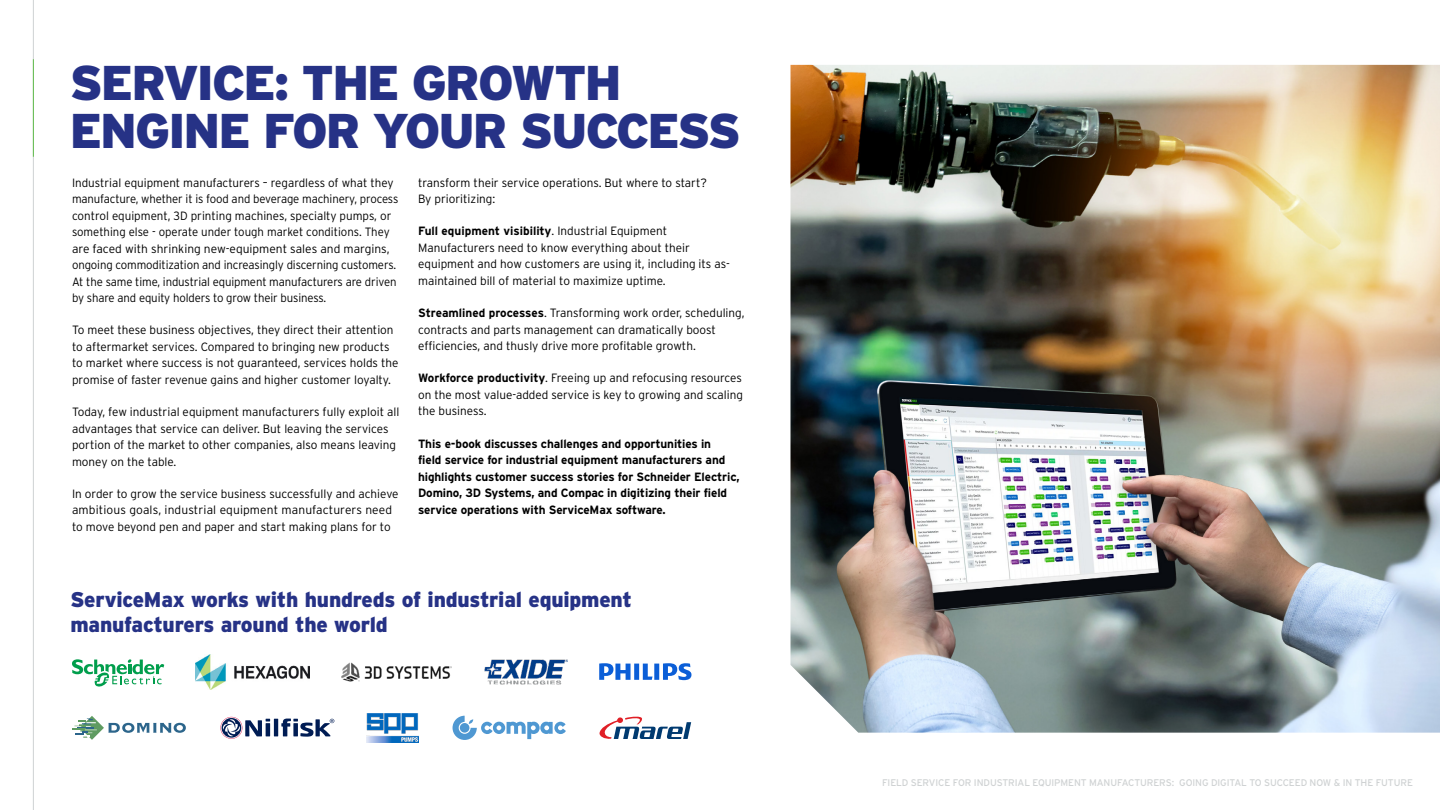
<style>
.page{position:relative;width:1440px;height:810px;background:#fff}
.page>*{position:absolute;margin:0;border:0;box-sizing:border-box;transform-origin:0 0}
.t1{font:900 48.75px/48px "Interstate";letter-spacing:-.04em;color:#263286}
.t2{font:900 21.3px/24.3px "Interstate";letter-spacing:-.01em;color:#263286}
.t3{font:300 12px/16.5px "Interstate";color:#000}
.t4{font:700 12px/16.5px "Interstate";letter-spacing:-.01em;color:#000}
.t5{font:9.68px "Interstate";letter-spacing:-.01em;color:#cfd2d3}
.s1{font-weight:700}
</style>
<div class="page">
<img style="left:790px;top:65px;width:650px;height:668px">
<hr style="left:33px;top:0;width:1px;height:810px;background:#cfd2d3">
<hr style="left:33px;top:59px;width:1px;height:98px;background:#61bc4b">
<svg style="left:72px;top:659px;width:92px;height:28px"></svg>
<svg style="left:72px;top:716px;width:114px;height:24px"></svg>
<img style="left:484px;top:659px;width:83px;height:26px">
<svg style="left:599px;top:716px;width:92px;height:23px"></svg>
<img style="left:196px;top:654px;width:114px;height:36px">
<hr style="left:274px;top:719px;width:4px;height:17px;background:#001c54">
<svg style="left:220px;top:717px;width:50px;height:22px"></svg>
<svg style="left:281px;top:719px;width:53px;height:18px"></svg>
<svg style="left:453px;top:716px;width:113px;height:24px"></svg>
<img style="left:341px;top:662px;width:111px;height:20px">
<img style="left:367px;top:713px;width:52px;height:29px">
<svg style="left:599px;top:663px;width:92px;height:17px"></svg>
<h1 class="t1" style="left:70px;top:58px;width:673px">SERVICE: THE GROWTH<br>ENGINE FOR YOUR SUCCESS</h1>
<p class="t3" style="left:72px;top:174px;width:328px">Industrial equipment manufacturers – regardless of what they manufacture, whether it is food and beverage machinery, process control equipment, 3D printing machines, specialty pumps, or something else - operate under tough market conditions. They are faced with shrinking new-equipment sales and margins, ongoing commoditization and increasingly discerning customers.<br>At the same time, industrial equipment manufacturers are driven by share and equity holders to grow their business.</p>
<p class="t3" style="left:72px;top:322px;width:328px">To meet these business objectives, they direct their attention to aftermarket services. Compared to bringing new products to market where success is not guaranteed, services holds the promise of faster revenue gains and higher customer loyalty.</p>
<p class="t3" style="left:72px;top:404px;width:329px">Today, few industrial equipment manufacturers fully exploit all advantages that service can deliver. But leaving the services portion of the market to other companies, also means leaving money on the table.</p>
<p class="t3" style="left:72px;top:485px;width:328px">In order to grow the service business successfully and achieve ambitious goals, industrial equipment manufacturers need to move beyond pen and paper and start making plans for to</p>
<p class="t3" style="left:418px;top:174px;width:290px">transform their service operations. But where to start?<br>By prioritizing:</p>
<p class="t3" style="left:418px;top:223px;width:313px"><span class="s1">Full equipment visibility</span>. Industrial Equipment Manufacturers need to know everything about their equipment and how customers are using it, including its as&shy;maintained bill of material to maximize uptime.</p>
<p class="t3" style="left:418px;top:305px;width:328px"><span class="s1">Streamlined processes</span>. Transforming work order, scheduling, contracts and parts management can dramatically boost efficiencies, and thusly drive more profitable growth.</p>
<p class="t3" style="left:418px;top:370px;width:326px;text-align:justify"><span class="s1">Workforce productivity</span>. Freeing up and refocusing resources on the most value-added service is key to growing and scaling the business.</p>
<p class="t4" style="left:418px;top:435px;width:323px">This e-book discusses challenges and opportunities in<br>field service for industrial equipment manufacturers and highlights customer success stories for Schneider Electric, Domino, 3D Systems, and Compac in digitizing their field service operations with ServiceMax software.</p>
<h2 class="t2" style="left:70px;top:587px;width:563px">ServiceMax works with hundreds of industrial equipment manufacturers around the world</h2>
<p class="t5" style="left:882px;top:777px;width:532px">FIELD SERVICE FOR INDUSTRIAL EQUIPMENT MANUFACTURERS: GOING DIGITAL TO SUCCEED NOW &amp; IN THE FUTURE</p>
</div>
